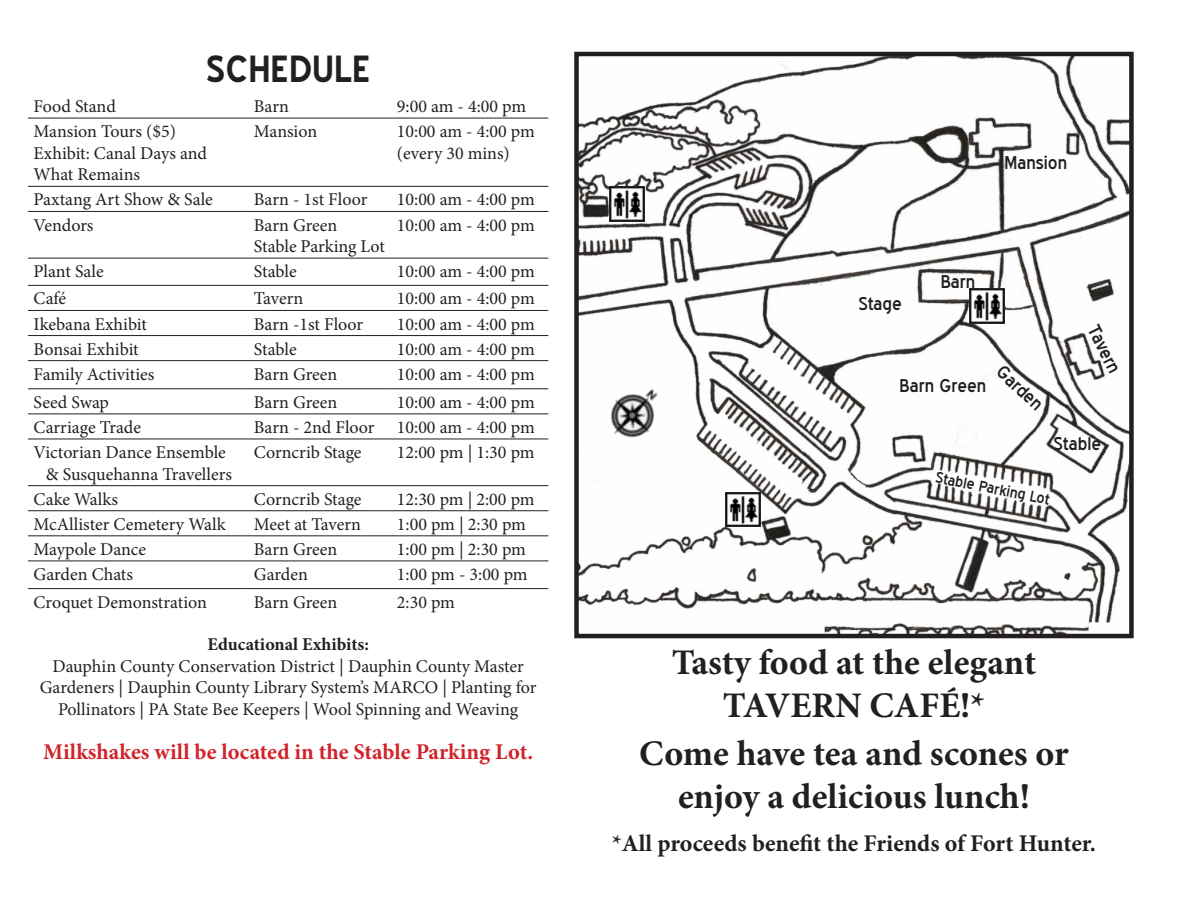
<style>
.page{position:relative;width:1188px;height:918px;background:#fff}
.page>*{position:absolute;margin:0;border:0;box-sizing:border-box;transform-origin:0 0}
.t1{font:700 36px/43.2px "Minion Pro";color:#231f20;text-align:center}
.t2{font:700 36px "Blue Highway";color:#231f20}
.t3{font:700 24px "Minion Pro";color:#231f20}
.t4{font:700 22.5px "Minion Pro";color:#d1232a}
.t5{font:18px/21.6px "Minion Pro";color:#231f20}
.t6{font:18px "Blue Highway";color:#231f20}
.t7{font:15px "Blue Highway";color:#231f20}
.s1{font-weight:700}
</style>
<div class="page">
<hr style="left:28px;top:118px;width:220px;height:1px;background:#231f20">
<hr style="left:248px;top:118px;width:143px;height:1px;background:#231f20">
<hr style="left:391px;top:118px;width:157px;height:1px;background:#231f20">
<hr style="left:28px;top:186px;width:220px;height:1px;background:#231f20">
<hr style="left:248px;top:186px;width:143px;height:1px;background:#231f20">
<hr style="left:391px;top:186px;width:157px;height:1px;background:#231f20">
<hr style="left:28px;top:211px;width:220px;height:1px;background:#231f20">
<hr style="left:248px;top:211px;width:143px;height:1px;background:#231f20">
<hr style="left:391px;top:211px;width:157px;height:1px;background:#231f20">
<hr style="left:28px;top:258px;width:220px;height:1px;background:#231f20">
<hr style="left:248px;top:258px;width:143px;height:1px;background:#231f20">
<hr style="left:391px;top:258px;width:157px;height:1px;background:#231f20">
<hr style="left:28px;top:285px;width:220px;height:1px;background:#231f20">
<hr style="left:248px;top:285px;width:143px;height:1px;background:#231f20">
<hr style="left:391px;top:285px;width:157px;height:1px;background:#231f20">
<hr style="left:28px;top:310px;width:220px;height:1px;background:#231f20">
<hr style="left:248px;top:310px;width:143px;height:1px;background:#231f20">
<hr style="left:391px;top:310px;width:157px;height:1px;background:#231f20">
<hr style="left:28px;top:335px;width:220px;height:1px;background:#231f20">
<hr style="left:248px;top:335px;width:143px;height:1px;background:#231f20">
<hr style="left:391px;top:335px;width:157px;height:1px;background:#231f20">
<hr style="left:28px;top:360px;width:220px;height:1px;background:#231f20">
<hr style="left:248px;top:360px;width:143px;height:1px;background:#231f20">
<hr style="left:391px;top:360px;width:157px;height:1px;background:#231f20">
<hr style="left:28px;top:388px;width:220px;height:1px;background:#231f20">
<hr style="left:248px;top:388px;width:143px;height:1px;background:#231f20">
<hr style="left:391px;top:388px;width:157px;height:1px;background:#231f20">
<hr style="left:28px;top:414px;width:220px;height:1px;background:#231f20">
<hr style="left:248px;top:414px;width:143px;height:1px;background:#231f20">
<hr style="left:391px;top:414px;width:157px;height:1px;background:#231f20">
<hr style="left:28px;top:439px;width:220px;height:1px;background:#231f20">
<hr style="left:248px;top:439px;width:143px;height:1px;background:#231f20">
<hr style="left:391px;top:439px;width:157px;height:1px;background:#231f20">
<hr style="left:28px;top:485px;width:220px;height:1px;background:#231f20">
<hr style="left:248px;top:485px;width:143px;height:1px;background:#231f20">
<hr style="left:391px;top:485px;width:157px;height:1px;background:#231f20">
<hr style="left:28px;top:510px;width:220px;height:1px;background:#231f20">
<hr style="left:248px;top:510px;width:143px;height:1px;background:#231f20">
<hr style="left:391px;top:510px;width:157px;height:1px;background:#231f20">
<hr style="left:28px;top:535px;width:220px;height:1px;background:#231f20">
<hr style="left:248px;top:535px;width:143px;height:1px;background:#231f20">
<hr style="left:391px;top:535px;width:157px;height:1px;background:#231f20">
<hr style="left:28px;top:561px;width:220px;height:1px;background:#231f20">
<hr style="left:248px;top:561px;width:143px;height:1px;background:#231f20">
<hr style="left:391px;top:561px;width:157px;height:1px;background:#231f20">
<hr style="left:28px;top:588px;width:220px;height:1px;background:#231f20">
<hr style="left:248px;top:588px;width:143px;height:1px;background:#231f20">
<hr style="left:391px;top:588px;width:157px;height:1px;background:#231f20">
<img style="left:579px;top:57px;width:550px;height:576px">
<div style="left:574px;top:52px;width:560px;height:586px;border:4px solid #231f20"></div>
<img style="left:595px;top:374px;width:78px;height:79px">
<img style="left:970px;top:289px;width:34px;height:34px">
<img style="left:610px;top:187px;width:34px;height:34px">
<img style="left:726px;top:492px;width:34px;height:35px">
<p class="t2" style="left:206px;top:48px;width:166px">SCHEDULE</p>
<p class="t5" style="left:34px;top:96px;width:84px">Food Stand</p>
<p class="t5" style="left:254px;top:96px;width:37px">Barn</p>
<p class="t5" style="left:397px;top:96px;width:131px">9:00 am - 4:00 pm</p>
<p class="t5" style="left:34px;top:121px;width:175px">Mansion Tours ($5)<br>Exhibit: Canal Days and<br>What Remains</p>
<p class="t5" style="left:254px;top:121px;width:65px">Mansion</p>
<p class="t5" style="left:397px;top:121px;width:139px">10:00 am - 4:00 pm (every 30 mins)</p>
<p class="t5" style="left:34px;top:189px;width:181px">Paxtang Art Show &amp; Sale</p>
<p class="t5" style="left:254px;top:189px;width:115px">Barn - 1st Floor</p>
<p class="t5" style="left:397px;top:189px;width:139px">10:00 am - 4:00 pm</p>
<p class="t5" style="left:34px;top:214px;width:61px">Vendors</p>
<p class="t5" style="left:254px;top:214px;width:133px">Barn Green<br>Stable Parking Lot</p>
<p class="t5" style="left:397px;top:214px;width:139px">10:00 am - 4:00 pm</p>
<p class="t5" style="left:34px;top:261px;width:72px">Plant Sale</p>
<p class="t5" style="left:254px;top:261px;width:44px">Stable</p>
<p class="t5" style="left:397px;top:261px;width:139px">10:00 am - 4:00 pm</p>
<p class="t5" style="left:34px;top:288px;width:34px">Café</p>
<p class="t5" style="left:254px;top:288px;width:51px">Tavern</p>
<p class="t5" style="left:397px;top:288px;width:139px">10:00 am - 4:00 pm</p>
<p class="t5" style="left:34px;top:313px;width:115px">Ikebana Exhibit</p>
<p class="t5" style="left:254px;top:313px;width:111px">Barn -1st Floor</p>
<p class="t5" style="left:397px;top:313px;width:139px">10:00 am - 4:00 pm</p>
<p class="t5" style="left:34px;top:338px;width:107px">Bonsai Exhibit</p>
<p class="t5" style="left:254px;top:338px;width:44px">Stable</p>
<p class="t5" style="left:397px;top:338px;width:139px">10:00 am - 4:00 pm</p>
<p class="t5" style="left:34px;top:363px;width:122px">Family Activities</p>
<p class="t5" style="left:254px;top:363px;width:85px">Barn Green</p>
<p class="t5" style="left:397px;top:363px;width:139px">10:00 am - 4:00 pm</p>
<p class="t5" style="left:34px;top:391px;width:77px">Seed Swap</p>
<p class="t5" style="left:254px;top:391px;width:85px">Barn Green</p>
<p class="t5" style="left:397px;top:391px;width:139px">10:00 am - 4:00 pm</p>
<p class="t5" style="left:34px;top:417px;width:109px">Carriage Trade</p>
<p class="t5" style="left:254px;top:417px;width:122px">Barn - 2nd Floor</p>
<p class="t5" style="left:397px;top:417px;width:139px">10:00 am - 4:00 pm</p>
<p class="t5" style="left:46px;top:442px;width:188px;text-indent:-12px">Victorian Dance Ensemble &amp; Susquehanna Travellers</p>
<p class="t5" style="left:254px;top:442px;width:109px">Corncrib Stage</p>
<p class="t5" style="left:397px;top:442px;width:139px">12:00 pm | 1:30 pm</p>
<p class="t5" style="left:34px;top:488px;width:86px">Cake Walks</p>
<p class="t5" style="left:254px;top:488px;width:109px">Corncrib Stage</p>
<p class="t5" style="left:397px;top:488px;width:139px">12:30 pm | 2:00 pm</p>
<p class="t5" style="left:34px;top:513px;width:194px">McAllister Cemetery Walk</p>
<p class="t5" style="left:254px;top:513px;width:109px">Meet at Tavern</p>
<p class="t5" style="left:397px;top:513px;width:131px">1:00 pm | 2:30 pm</p>
<p class="t5" style="left:34px;top:538px;width:114px">Maypole Dance</p>
<p class="t5" style="left:254px;top:538px;width:85px">Barn Green</p>
<p class="t5" style="left:397px;top:538px;width:131px">1:00 pm | 2:30 pm</p>
<p class="t5" style="left:34px;top:564px;width:101px">Garden Chats</p>
<p class="t5" style="left:254px;top:564px;width:56px">Garden</p>
<p class="t5" style="left:397px;top:564px;width:132px">1:00 pm - 3:00 pm</p>
<p class="t5" style="left:34px;top:591px;width:175px">Croquet Demonstration</p>
<p class="t5" style="left:254px;top:591px;width:85px">Barn Green</p>
<p class="t5" style="left:397px;top:591px;width:60px">2:30 pm</p>
<p class="t5" style="left:40px;top:634px;width:498px;text-align:center"><span class="s1">Educational Exhibits:<br></span>Dauphin County Conservation District | Dauphin County Master Gardeners | Dauphin County Library System’s MARCO | Planting for Pollinators | PA State Bee Keepers | Wool Spinning and Weaving</p>
<p class="t4" style="left:43px;top:736px;width:492px">Milkshakes will be located in the Stable Parking Lot.</p>
<p class="t6" style="left:1005px;top:152px;width:64px">Mansion</p>
<p class="t6" style="left:858px;top:293px;width:45px">Stage</p>
<p class="t6" style="left:941px;top:271px;width:36px">Barn</p>
<p class="t6" style="left:900px;top:374px;width:88px">Barn Green</p>
<p class="t6" style="left:1007px;top:361px;width:57px;rotate:43deg">Garden</p>
<p class="t6" style="left:1103px;top:322px;width:52px;rotate:63deg">Tavern</p>
<p class="t6" style="left:1054px;top:433px;width:49px">Stable</p>
<p class="t7" style="left:938px;top:468px;width:117px;rotate:11deg">Stable Parking Lot</p>
<p class="t1" style="left:672px;top:641px;width:366px">Tasty food at the elegant<br>TAVERN CAFÉ!*</p>
<p class="t1" style="left:639px;top:732px;width:431px">Come have tea and scones or enjoy a delicious lunch!</p>
<p class="t3" style="left:612px;top:826px;width:485px">*All proceeds benefit the Friends of Fort Hunter.</p>
</div>
